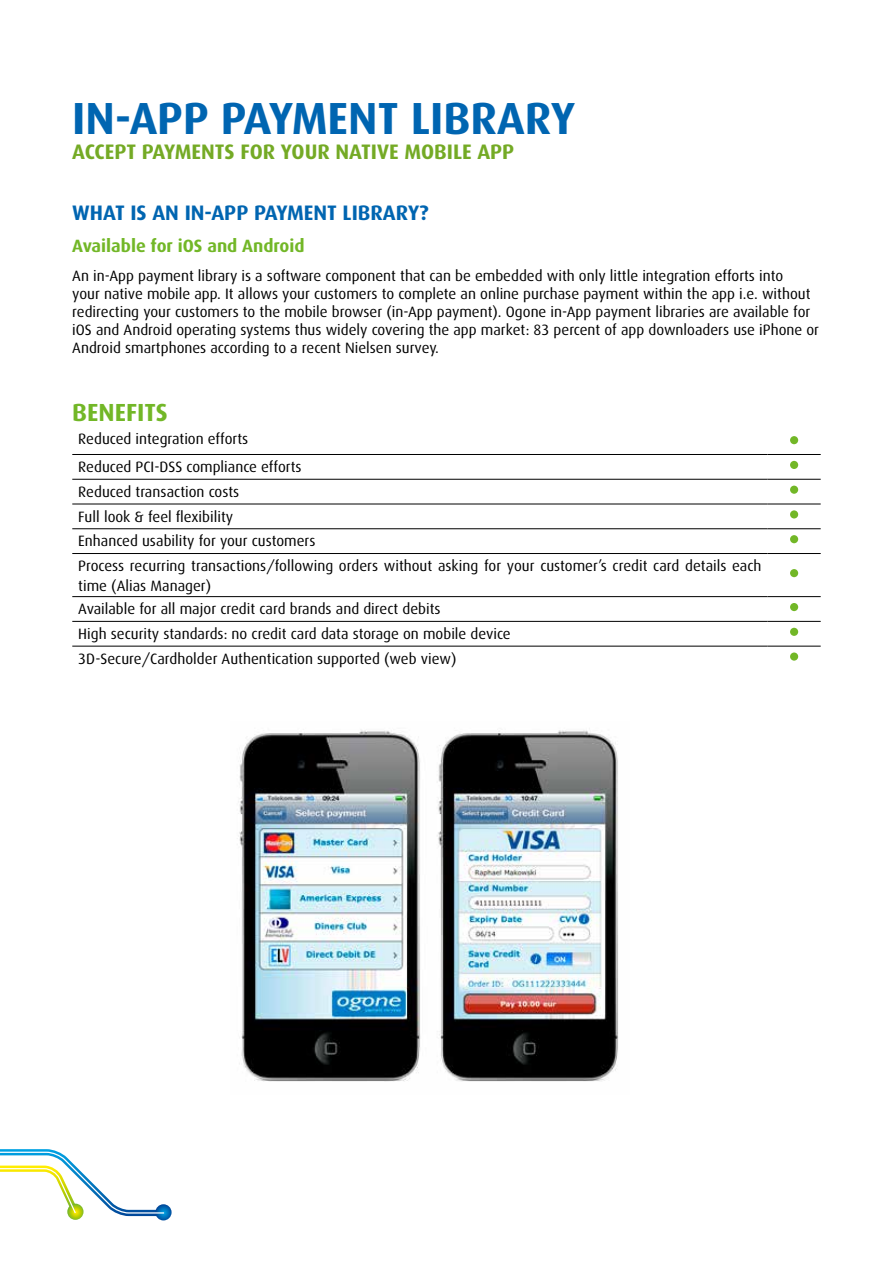
<style>
.page{position:relative;width:893px;height:1263px;background:#fff}
.page>*{position:absolute;margin:0;border:0;box-sizing:border-box;transform-origin:0 0}
.t1{font:700 45px "Dax";color:#0065b1}
.t2{font:700 24.75px "Dax";color:#72b727}
.t3{font:700 21px "Dax";color:#74aa25}
.t4{font:700 21px "Dax";color:#0065b1}
.t5{font:700 17.85px "Dax";color:#72b727}
.t6{font:15px/18px "Dax";color:#000}
</style>
<div class="page">
<svg style="left:155px;top:1204px;width:17px;height:16px"></svg>
<svg style="left:67px;top:1203px;width:17px;height:17px"></svg>
<svg style="left:0;top:1149px;width:165px;height:67px"></svg>
<img style="left:238px;top:730px;width:380px;height:352px">
<hr style="left:72px;top:454px;width:695px;height:1px;background:#000">
<hr style="left:767px;top:454px;width:54px;height:1px;background:#000">
<hr style="left:72px;top:479px;width:695px;height:1px;background:#000">
<hr style="left:767px;top:479px;width:54px;height:1px;background:#000">
<hr style="left:72px;top:504px;width:695px;height:1px;background:#000">
<hr style="left:767px;top:504px;width:54px;height:1px;background:#000">
<hr style="left:72px;top:528px;width:695px;height:1px;background:#000">
<hr style="left:767px;top:528px;width:54px;height:1px;background:#000">
<hr style="left:72px;top:553px;width:695px;height:1px;background:#000">
<hr style="left:767px;top:553px;width:54px;height:1px;background:#000">
<hr style="left:72px;top:596px;width:695px;height:1px;background:#000">
<hr style="left:767px;top:596px;width:54px;height:1px;background:#000">
<hr style="left:72px;top:621px;width:695px;height:1px;background:#000">
<hr style="left:767px;top:621px;width:54px;height:1px;background:#000">
<hr style="left:72px;top:646px;width:695px;height:1px;background:#000">
<hr style="left:767px;top:646px;width:54px;height:1px;background:#000">
<div style="left:790px;top:436px;width:8px;height:8px;background:#72b727;border-radius:50%"></div>
<div style="left:790px;top:461px;width:8px;height:8px;background:#72b727;border-radius:50%"></div>
<div style="left:790px;top:486px;width:8px;height:8px;background:#72b727;border-radius:50%"></div>
<div style="left:790px;top:510px;width:8px;height:8px;background:#72b727;border-radius:50%"></div>
<div style="left:790px;top:535px;width:8px;height:8px;background:#72b727;border-radius:50%"></div>
<div style="left:790px;top:569px;width:8px;height:8px;background:#72b727;border-radius:50%"></div>
<div style="left:790px;top:603px;width:8px;height:8px;background:#72b727;border-radius:50%"></div>
<div style="left:790px;top:628px;width:8px;height:8px;background:#72b727;border-radius:50%"></div>
<div style="left:790px;top:652px;width:8px;height:9px;background:#72b727;border-radius:50%"></div>
<h1 class="t1" style="left:72px;top:94px;width:504px">IN -APP PAYMENT LIBRARY</h1>
<h3 class="t3" style="left:72px;top:140px;width:444px">ACCEPT PAYMENTS FOR YOUR NATIVE MOBILE APP</h3>
<h3 class="t4" style="left:72px;top:201px;width:358px">WHAT IS AN IN -APP PAYMENT LIBRARY?</h3>
<p class="t5" style="left:72px;top:236px;width:234px">AVAILABLE FOR IOS AND ANDROID</p>
<p class="t6" style="left:72px;top:267px;width:748px">An in-App payment library is a software component that can be embedded with only little integration efforts into<br>your native mobile app. It allows your customers to complete an online purchase payment within the app i.e. without redirecting your customers to the mobile browser (in-App payment). Ogone in-App payment libraries are available for iOS and Android operating systems thus widely covering the app market: 83 percent of app downloaders use iPhone or Android smartphones according to a recent Nielsen survey.</p>
<h2 class="t2" style="left:72px;top:398px;width:95px">BENEFITS</h2>
<p class="t6" style="left:78px;top:426px;width:225px;line-height:27.6px">Reduced integration efforts<br>Reduced PCI-DSS compliance efforts</p>
<p class="t6" style="left:78px;top:479px;width:685px;line-height:24.8px">Reduced transaction costs<br>Full look &amp; feel flexibility<br>Enhanced usability for your customers<br>Process recurring transactions/following orders without asking for your customer’s credit card details each</p>
<p class="t6" style="left:78px;top:573px;width:434px;line-height:24.3px">time (Alias Manager)<br>Available for all major credit card brands and direct debits<br>High security standards: no credit card data storage on mobile device 3D-Secure/Cardholder Authentication supported (web view)</p>
</div>
